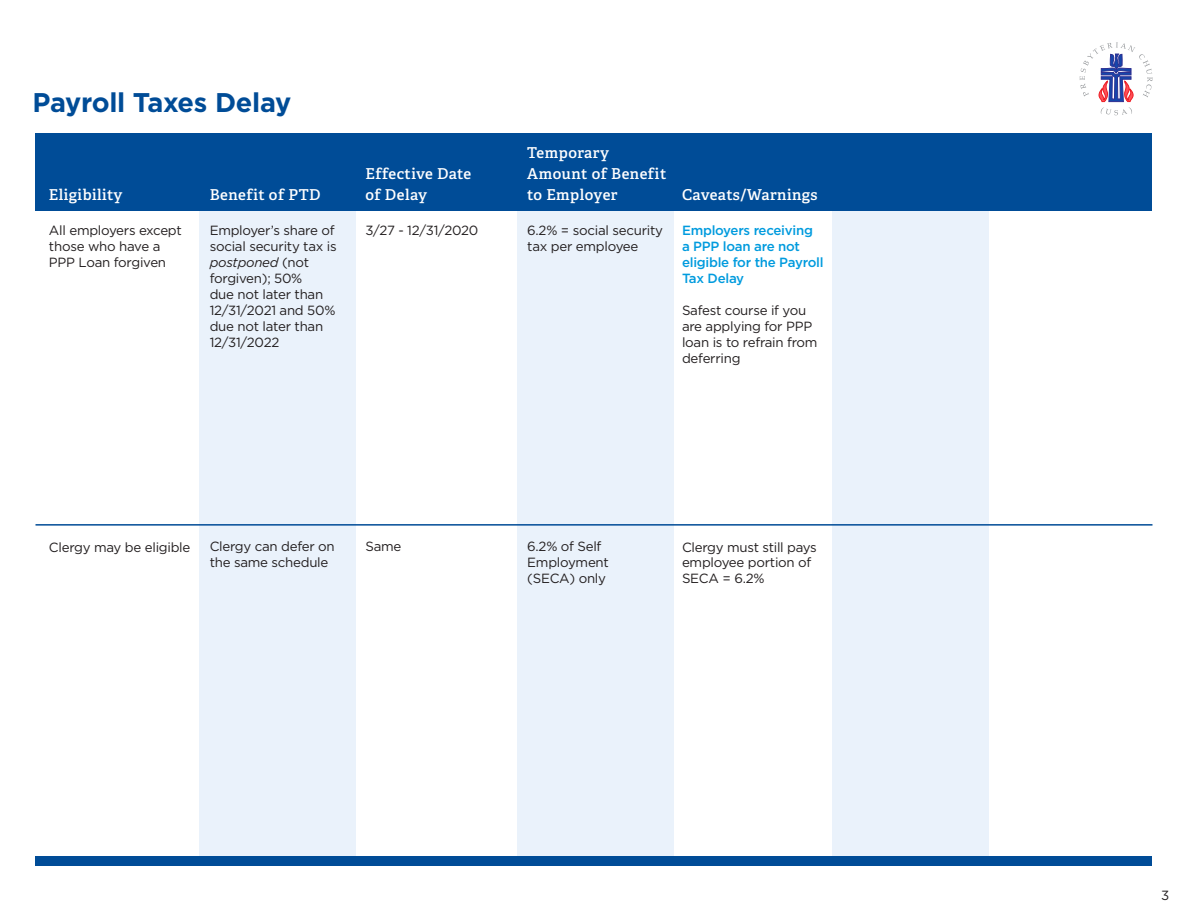
<style>
.page{position:relative;width:1188px;height:918px;background:#fff}
.page>*{position:absolute;margin:0;border:0;box-sizing:border-box;transform-origin:0 0}
.t1{font:700 27px "Gotham";letter-spacing:-.01em;color:#004c97}
.t2{font:15px/20.7px "Adelle PE Sb";letter-spacing:.03em;color:#fff}
.t3{font:13.35px/15.9px "Gotham";letter-spacing:-.02em;color:#231f20}
.t4{font:500 13.35px/15.9px "Gotham";letter-spacing:-.02em;color:#009bde}
.s1{font-style:italic}
</style>
<div class="page">
<div style="left:199px;top:192px;width:157px;height:665px;background:#eaf2fb"></div>
<div style="left:517px;top:192px;width:156px;height:665px;background:#eaf2fb"></div>
<div style="left:832px;top:192px;width:157px;height:665px;background:#eaf2fb"></div>
<div style="left:36px;top:134px;width:1116px;height:77px;background:#004c97"></div>
<div style="left:36px;top:856px;width:1116px;height:10px;background:#004c97"></div>
<svg style="left:1080px;top:42px;width:72px;height:73px"></svg>
<hr style="left:36px;top:524px;width:1116px;height:2px;background:#004c97">
<p class="t1" style="left:33px;top:87px;width:260px">Payroll Taxes Delay</p>
<p class="t2" style="left:49px;top:184px;width:75px">Eligibility</p>
<p class="t3" style="left:49px;top:222px;width:134px">All employers except those who have a<br>PPP Loan forgiven</p>
<p class="t2" style="left:210px;top:183px;width:112px">Benefit of PTD</p>
<p class="t3" style="left:210px;top:222px;width:129px">Employer’s share of social security tax is <span class="s1">postponed</span> (not forgiven); 50%<br>due not later than<br>12/31/2021 and 50% due not later than<br>12/31/2022</p>
<p class="t2" style="left:366px;top:163px;width:107px">Effective Date</p>
<p class="t2" style="left:366px;top:183px;width:63px">of Delay</p>
<p class="t3" style="left:366px;top:222px;width:114px">3/27 - 12/31/2020</p>
<p class="t2" style="left:527px;top:142px;width:141px">Temporary<br>Amount of Benefit to Employer</p>
<p class="t3" style="left:527px;top:222px;width:137px">6.2% = social security tax per employee</p>
<p class="t2" style="left:682px;top:183px;width:137px">Caveats/Warnings</p>
<p class="t4" style="left:682px;top:222px;width:143px">Employers receiving a PPP loan are not eligible for the Payroll<br>Tax Delay</p>
<p class="t3" style="left:682px;top:302px;width:137px">Safest course if you are applying for PPP loan is to refrain from deferring</p>
<p class="t3" style="left:49px;top:539px;width:143px">Clergy may be eligible</p>
<p class="t3" style="left:210px;top:539px;width:127px">Clergy can defer on the same schedule</p>
<p class="t3" style="left:366px;top:539px;width:37px">Same</p>
<p class="t3" style="left:527px;top:538px;width:83px">6.2% of Self<br>Employment (SECA) only</p>
<p class="t3" style="left:682px;top:539px;width:136px">Clergy must still pays employee portion of<br>SECA = 6.2%</p>
<p class="t3" style="left:1161px;top:887px;width:10px">3</p>
</div>
